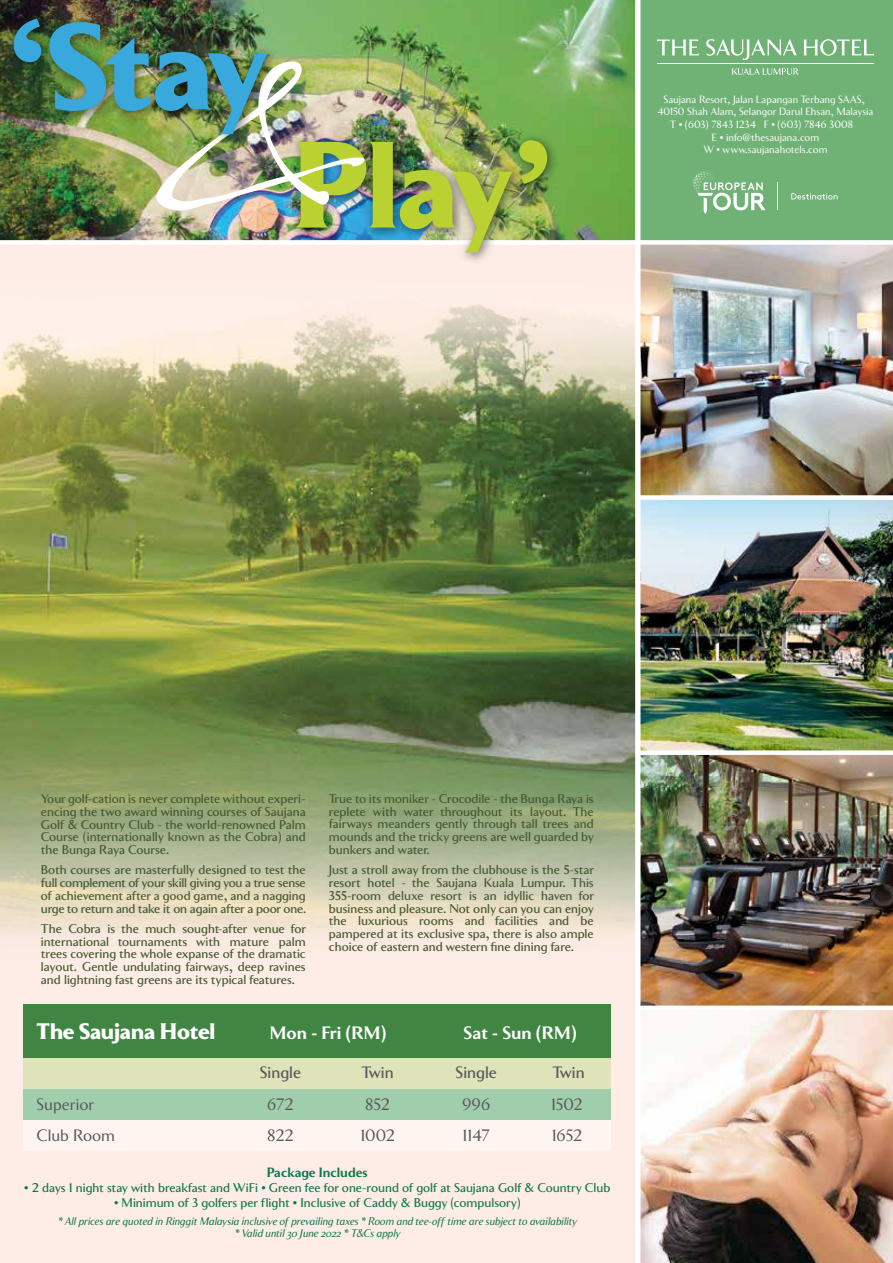
<style>
.page{position:relative;width:893px;height:1263px;background:#feede7}
.page>*{position:absolute;margin:0;border:0;box-sizing:border-box;transform-origin:0 0}
.t1{font:900 22.5px "Clarice";letter-spacing:-.005em;color:#fff}
.t2{font:700 18px "Clarice";color:#fff}
.t3{font:16.5px "Clarice";color:#58595b}
.t4{font:500 16.5px "Clarice";color:#58595b}
.t5{font:700 13.5px "Clarice";color:#11794e}
.t6{font:500 12.75px/12.8px "Clarice";color:#445931;text-align:justify}
.t7{font:500 12.75px "Clarice";color:#11794e}
.t8{font:italic 11.25px/12px "Clarice";letter-spacing:-.01em;color:#11794e;text-align:center}
.t9{font:10.5px "Clarice";color:#fff}
</style>
<div class="page">
<img style="left:0;top:305px;width:635px;height:630px">
<img style="left:0;top:0;width:635px;height:240px">
<div style="left:638px;top:0;width:255px;height:1263px;background:#70b176"></div>
<img style="left:640px;top:245px;width:253px;height:1018px">
<div style="left:638px;top:495px;width:255px;height:5px;background:#fff"></div>
<div style="left:638px;top:750px;width:255px;height:5px;background:#fff"></div>
<div style="left:638px;top:1005px;width:255px;height:5px;background:#fff"></div>
<div style="left:635px;top:0;width:5px;height:1263px;background:#fff"></div>
<div style="left:0;top:240px;width:893px;height:5px;background:#fff"></div>
<img style="left:463px;top:127px;width:101px;height:134px">
<svg style="left:519px;top:140px;width:28px;height:44px"></svg>
<img style="left:1px;top:6px;width:284px;height:144px">
<svg style="left:14px;top:19px;width:27px;height:43px"></svg>
<img style="left:49px;top:22px;width:464px;height:230px">
<div style="left:24px;top:1058px;width:587px;height:31px;background:#dfe3ba"></div>
<div style="left:24px;top:1004px;width:587px;height:54px;background:#408642"></div>
<div style="left:24px;top:1089px;width:587px;height:30px;background:#a0cead"></div>
<div style="left:24px;top:1120px;width:587px;height:30px;background:#fef4f0"></div>
<svg style="left:657px;top:40px;width:42px;height:15px"></svg>
<svg style="left:706px;top:39px;width:91px;height:21px"></svg>
<svg style="left:803px;top:39px;width:71px;height:17px"></svg>
<hr style="left:657px;top:63px;width:216px;height:1px;background:#fff">
<svg style="left:732px;top:68px;width:67px;height:7px"></svg>
<svg style="left:791px;top:193px;width:47px;height:7px"></svg>
<svg style="left:777px;top:182px;width:1px;height:28px"></svg>
<svg style="left:693px;top:172px;width:73px;height:42px"></svg>
<p class="t9" style="left:664px;top:93px;width:202px">Saujana Resort, Jalan Lapangan Terbang SAAS,</p>
<p class="t9" style="left:657px;top:106px;width:218px">40150 Shah Alam, Selangor Darul Ehsan, Malaysia</p>
<p class="t9" style="left:670px;top:118px;width:184px">T • (603) 7843 1234 F • (603) 7846 3008</p>
<p class="t9" style="left:712px;top:131px;width:109px">E • info@thesaujana.com</p>
<p class="t9" style="left:703px;top:143px;width:126px">W • www.saujanahotels.com</p>
<p class="t6" style="left:41px;top:792px;width:266px">Your golf-cation is never complete without experi&shy;encing the two award winning courses of Saujana Golf &amp; Country Club - the world-renowned Palm Course (internationally known as the Cobra) and the Bunga Raya Course.</p>
<p class="t6" style="left:41px;top:863px;width:267px">Both courses are masterfully designed to test the full complement of your skill giving you a true sense of achievement after a good game, and a nagging urge to return and take it on again after a poor one.</p>
<p class="t6" style="left:41px;top:922px;width:267px">The Cobra is the much sought-after venue for international tournaments with mature palm trees covering the whole expanse of the dramatic layout. Gentle undulating fairways, deep ravines and lightning fast greens are its typical features.</p>
<p class="t6" style="left:329px;top:792px;width:267px">True to its moniker - Crocodile - the Bunga Raya is replete with water throughout its layout. The fairways meanders gently through tall trees and mounds and the tricky greens are well guarded by bunkers and water.</p>
<p class="t6" style="left:329px;top:863px;width:267px">Just a stroll away from the clubhouse is the 5-star resort hotel - the Saujana Kuala Lumpur. This 355-room deluxe resort is an idyllic haven for business and pleasure. Not only can you can enjoy the luxurious rooms and facilities and be pampered at its exclusive spa, there is also ample choice of eastern and western fine dining fare.</p>
<h1 class="t1" style="left:37px;top:1018px;width:180px">The Saujana Hotel</h1>
<h2 class="t2" style="left:270px;top:1022px;width:118px">Mon - Fri (RM)</h2>
<h2 class="t2" style="left:463px;top:1022px;width:115px">Sat - Sun (RM)</h2>
<p class="t4" style="left:260px;top:1063px;width:43px">Single</p>
<p class="t4" style="left:361px;top:1063px;width:34px">Twin</p>
<p class="t4" style="left:456px;top:1063px;width:43px">Single</p>
<p class="t4" style="left:552px;top:1063px;width:34px">Twin</p>
<p class="t3" style="left:37px;top:1094px;width:59px">Superior</p>
<p class="t3" style="left:267px;top:1094px;width:28px">672</p>
<p class="t3" style="left:365px;top:1094px;width:26px">852</p>
<p class="t3" style="left:462px;top:1094px;width:30px">996</p>
<p class="t3" style="left:551px;top:1094px;width:33px">1502</p>
<p class="t3" style="left:37px;top:1126px;width:80px">Club Room</p>
<p class="t3" style="left:267px;top:1126px;width:28px">822</p>
<p class="t3" style="left:360px;top:1126px;width:36px">1002</p>
<p class="t3" style="left:463px;top:1126px;width:29px">1147</p>
<p class="t3" style="left:552px;top:1126px;width:32px">1652</p>
<p class="t5" style="left:267px;top:1164px;width:103px">Package Includes</p>
<p class="t7" style="left:24px;top:1180px;width:588px">• 2 days 1 night stay with breakfast and WiFi • Green fee for one-round of golf at Saujana Golf &amp; Country Club</p>
<p class="t7" style="left:114px;top:1195px;width:408px">• Minimum of 3 golfers per flight • Inclusive of Caddy &amp; Buggy (compulsory)</p>
<p class="t8" style="left:58px;top:1215px;width:521px">* All prices are quoted in Ringgit Malaysia inclusive of prevailing taxes * Room and tee-off time are subject to availability * Valid until 30 June 2022 * T&amp;Cs apply</p>
</div>
